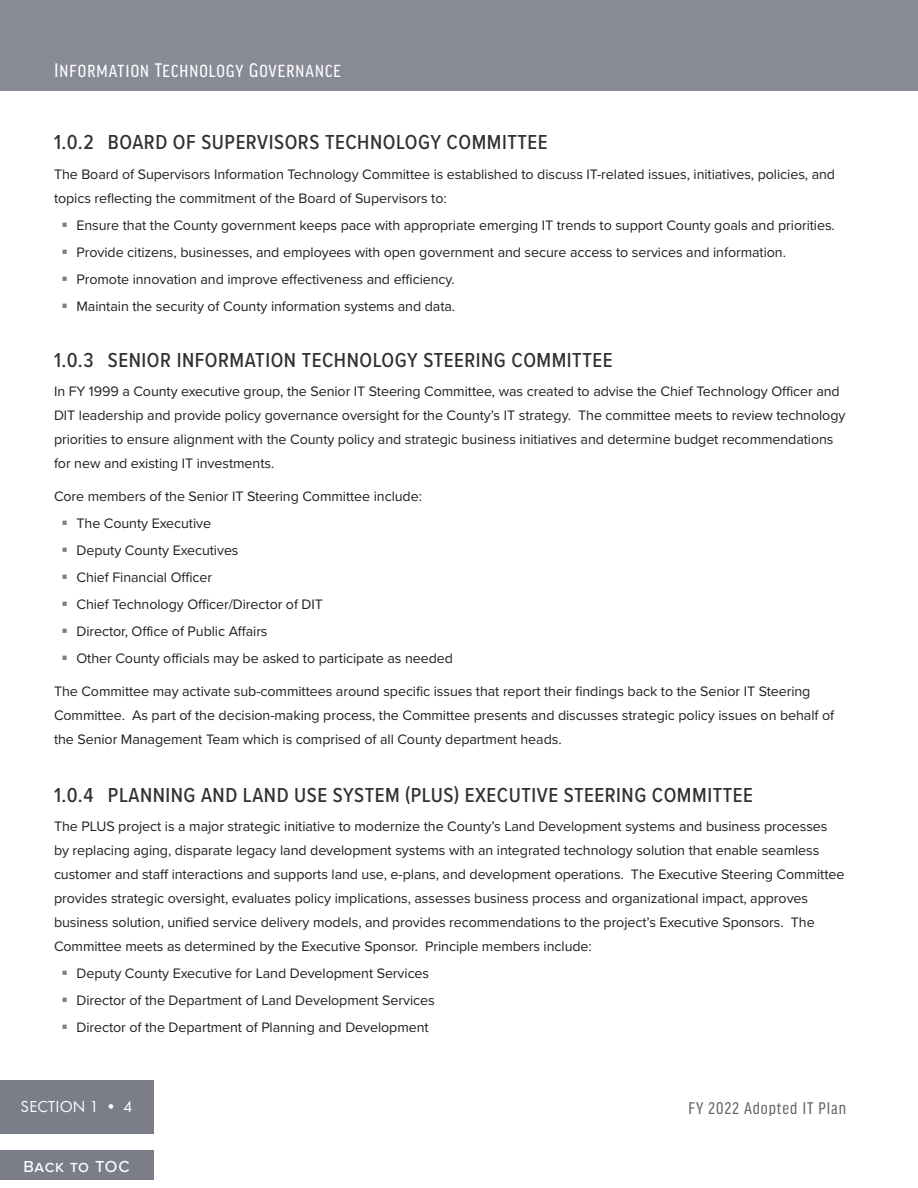
<style>
.page{position:relative;width:918px;height:1188px;background:#fff}
.page>*{position:absolute;margin:0;border:0;box-sizing:border-box;transform-origin:0 0}
.t1{font:500 21px "Proxima Nova Cond";letter-spacing:.025em;color:#312f30}
.t2{font:condensed 21px "Good Headline Pro";letter-spacing:.05em;color:#fff}
.t3{font:condensed 18px "Good Headline Pro";letter-spacing:.05em;color:#636366}
.t4{font:16.5px "Futura PT";color:#fff}
.t5{font:500 16.5px "Proxima Nova";letter-spacing:.035em;color:#fff}
.Paragraph{font:14.25px/24px "Proxima Nova";letter-spacing:-.005em;color:#231f20}
.Bullet_List{font:14.25px "Proxima Nova";letter-spacing:-.005em;color:#231f20}
</style>
<div class="page">
<div style="left:0;top:1080px;width:153px;height:54px;background:#7b7d89"></div>
<div style="left:0;top:1150px;width:153px;height:30px;background:#7b7d89"></div>
<div style="left:0;top:0;width:918px;height:90px;background:#888a95"></div>
<h1 class="t2" style="left:54px;top:59px;width:288px">Information Technology Governance</h1>
<h3 class="t1" style="left:54px;top:127px;width:495px">1.0.2 BOARD OF SUPERVISORS TECHNOLOGY COMMITTEE</h3>
<p class="Paragraph" style="left:54px;top:161px;width:783px">The Board of Supervisors Information Technology Committee is established to discuss IT-related issues, initiatives, policies, and topics reflecting the commitment of the Board of Supervisors to:</p>
<p class="Bullet_List" style="left:76px;top:214px;width:760px">Ensure that the County government keeps pace with appropriate emerging IT trends to support County goals and priorities.</p>
<p class="Bullet_List" style="left:76px;top:241px;width:711px">Provide citizens, businesses, and employees with open government and secure access to services and information.</p>
<p class="Bullet_List" style="left:76px;top:268px;width:380px">Promote innovation and improve effectiveness and efficiency.</p>
<p class="Bullet_List" style="left:76px;top:295px;width:380px">Maintain the security of County information systems and data.</p>
<h3 class="t1" style="left:54px;top:345px;width:560px">1.0.3 SENIOR INFORMATION TECHNOLOGY STEERING COMMITTEE</h3>
<p class="Paragraph" style="left:54px;top:379px;width:793px">In FY 1999 a County executive group, the Senior IT Steering Committee, was created to advise the Chief Technology Officer and DIT leadership and provide policy governance oversight for the County’s IT strategy. The committee meets to review technology priorities to ensure alignment with the County policy and strategic business initiatives and determine budget recommendations for new and existing IT investments.</p>
<p class="Paragraph" style="left:54px;top:484px;width:369px">Core members of the Senior IT Steering Committee include:</p>
<p class="Bullet_List" style="left:76px;top:513px;width:136px">The County Executive</p>
<p class="Bullet_List" style="left:76px;top:540px;width:164px">Deputy County Executives</p>
<p class="Bullet_List" style="left:76px;top:567px;width:137px">Chief Financial Officer</p>
<p class="Bullet_List" style="left:76px;top:594px;width:248px">Chief Technology Officer/Director of DIT</p>
<p class="Bullet_List" style="left:76px;top:621px;width:193px">Director, Office of Public Affairs</p>
<p class="Bullet_List" style="left:76px;top:648px;width:378px">Other County officials may be asked to participate as needed</p>
<p class="Paragraph" style="left:54px;top:679px;width:782px">The Committee may activate sub-committees around specific issues that report their findings back to the Senior IT Steering<br>Committee. As part of the decision-making process, the Committee presents and discusses strategic policy issues on behalf of the Senior Management Team which is comprised of all County department heads.</p>
<h3 class="t1" style="left:54px;top:779px;width:700px">1.0.4 PLANNING AND LAND USE SYSTEM (PLUS) EXECUTIVE STEERING COMMITTEE</h3>
<p class="Paragraph" style="left:54px;top:814px;width:792px">The PLUS project is a major strategic initiative to modernize the County’s Land Development systems and business processes by replacing aging, disparate legacy land development systems with an integrated technology solution that enable seamless customer and staff interactions and supports land use, e-plans, and development operations. The Executive Steering Committee provides strategic oversight, evaluates policy implications, assesses business process and organizational impact, approves business solution, unified service delivery models, and provides recommendations to the project’s Executive Sponsors. The Committee meets as determined by the Executive Sponsor. Principle members include:</p>
<p class="Bullet_List" style="left:76px;top:963px;width:354px">Deputy County Executive for Land Development Services</p>
<p class="Bullet_List" style="left:76px;top:990px;width:360px">Director of the Department of Land Development Services</p>
<p class="Bullet_List" style="left:76px;top:1017px;width:354px">Director of the Department of Planning and Development</p>
<p class="t4" style="left:21px;top:1097px;width:113px">SECTION 1 • 4</p>
<p class="t3" style="left:688px;top:1098px;width:159px">FY 2022 Adopted IT Plan</p>
<p class="t5" style="left:23px;top:1154px;width:108px">Back to TOC</p>
</div>
